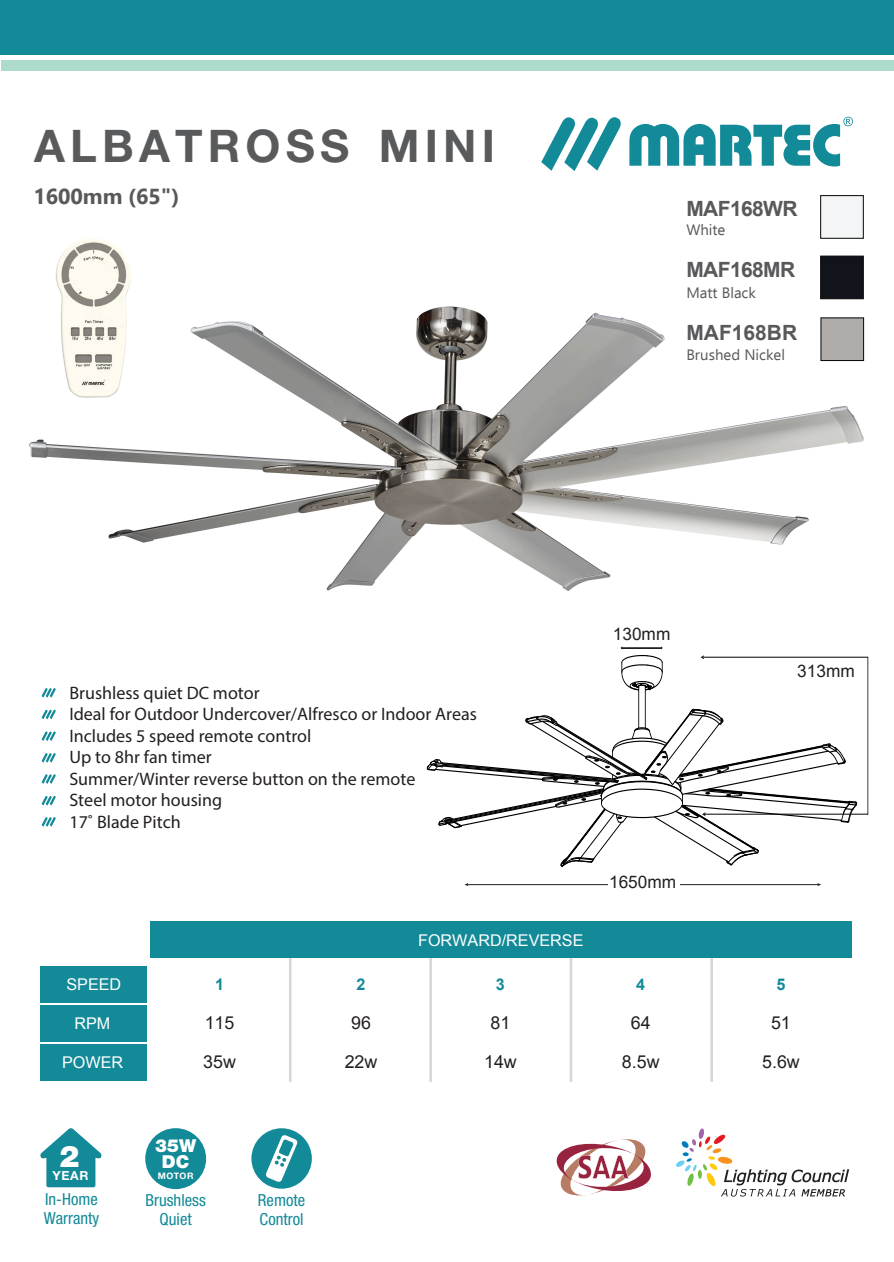
<style>
.page{position:relative;width:894px;height:1262px;background:#fff}
.page>*{position:absolute;margin:0;border:0;box-sizing:border-box;transform-origin:0 0}
.t1{font:700 45px "Helvetica Neue";letter-spacing:.115em;color:#595a5c}
.t2{font:900 29.85px "Helvetica Neue";color:#fff}
.t3{font:700 21.6px "Ebrima";letter-spacing:-.005em;color:#58595b}
.t4{font:700 21px "Arial";letter-spacing:-.03em;color:#58595b}
.t5{font:700 21px "Arial";color:#58595b}
.t6{font:18px/21.6px "Myriad Pro";color:#231f20}
.t7{font:17.85px "Arial";color:#231f20}
.t8{font:17.85px "Arial";color:#231f20}
.t9{font:900 17.85px/16.4px "Helvetica Neue";color:#fff;text-align:center}
.t10{font:17.25px "Arial";color:#231f20}
.t11{font:condensed 16.65px/18.8px "Helvetica Neue";color:#138a98;text-align:center}
.t12{font:condensed 16.5px/18.8px "Helvetica Neue";color:#138a98}
.t13{font:16.2px "Arial";color:#fff}
.t14{font:700 16.2px "Arial";color:#138a98}
.t15{font:16.2px "Arial";color:#fff}
.t16{font:15px "Ebrima";color:#58595b}
.t17{font:700 12.45px "Helvetica Neue";color:#fff}
.t18{font:700 8.85px "Helvetica Neue";letter-spacing:.05em;color:#fff}
.s1{font-style:inherit}
</style>
<div class="page">
<img style="left:29px;top:306px;width:836px;height:285px">
<svg style="left:541px;top:116px;width:312px;height:55px"></svg>
<div style="left:1px;top:60px;width:893px;height:10px;background:#addccd"></div>
<div style="left:0;top:0;width:894px;height:55px;background:#138a98"></div>
<div style="left:820px;top:195px;width:44px;height:44px;background:#f4f5f6;border:1px solid #040503"></div>
<div style="left:820px;top:256px;width:44px;height:43px;background:#12141c;border:1px solid #040503"></div>
<svg style="left:556px;top:1139px;width:95px;height:57px"></svg>
<svg style="left:676px;top:1128px;width:173px;height:68px"></svg>
<div style="left:703px;top:656px;width:165px;height:158px;border:1px solid #231f20"></div>
<hr style="left:467px;top:884px;width:352px;height:1px;background:#231f20">
<div style="left:608px;top:874px;width:72px;height:19px;background:#fff"></div>
<svg style="left:42px;top:688px;width:14px;height:9px"></svg>
<svg style="left:42px;top:709px;width:14px;height:10px"></svg>
<svg style="left:42px;top:731px;width:14px;height:10px"></svg>
<svg style="left:42px;top:753px;width:14px;height:9px"></svg>
<svg style="left:42px;top:774px;width:14px;height:10px"></svg>
<svg style="left:42px;top:796px;width:14px;height:9px"></svg>
<svg style="left:42px;top:817px;width:14px;height:9px"></svg>
<hr style="left:622px;top:648px;width:40px;height:1px;background:#231f20">
<div style="left:821px;top:317px;width:43px;height:44px;background:#afacaa;border:1px solid #040503"></div>
<svg style="left:427px;top:709px;width:430px;height:158px"></svg>
<svg style="left:621px;top:655px;width:42px;height:35px"></svg>
<img style="left:54px;top:239px;width:78px;height:160px">
<svg style="left:40px;top:1128px;width:62px;height:59px"></svg>
<div style="left:145px;top:1128px;width:61px;height:61px;background:#138a98;border-radius:50%"></div>
<div style="left:251px;top:1128px;width:61px;height:60px;background:#138a98;border-radius:50%"></div>
<svg style="left:266px;top:1135px;width:32px;height:47px"></svg>
<hr style="left:289px;top:955px;width:3px;height:127px;background:#d8d8d7">
<hr style="left:429px;top:955px;width:3px;height:127px;background:#d8d8d7">
<hr style="left:570px;top:955px;width:2px;height:127px;background:#d8d8d7">
<hr style="left:710px;top:955px;width:3px;height:127px;background:#d8d8d7">
<div style="left:150px;top:921px;width:702px;height:37px;background:#138a98"></div>
<div style="left:41px;top:966px;width:106px;height:36px;background:#138a98"></div>
<div style="left:41px;top:1005px;width:106px;height:36px;background:#138a98"></div>
<div style="left:41px;top:1044px;width:106px;height:36px;background:#138a98"></div>
<h1 class="t1" style="left:34px;top:118px;width:462px">ALBATROSS MINI</h1>
<p class="t3" style="left:34px;top:180px;width:147px">1600mm (65")</p>
<p class="t4" style="left:686px;top:194px;width:113px">MAF<span class="s1">1</span>68<span class="s1">W</span>R</p>
<p class="t16" style="left:686px;top:219px;width:41px">White</p>
<p class="t4" style="left:686px;top:255px;width:110px">MAF168MR</p>
<p class="t16" style="left:686px;top:282px;width:71px">Matt Black</p>
<p class="t5" style="left:686px;top:318px;width:112px">MAF168BR</p>
<p class="t16" style="left:686px;top:344px;width:100px">Brushed Nickel</p>
<p class="t6" style="left:69px;top:681px;width:409px">Brushless quiet DC motor<br>Ideal for Outdoor Undercover/Alfresco or Indoor Areas<br>Includes 5 speed remote control<br>Up to 8hr fan timer<br>Summer/Winter reverse button on the remote<br>Steel motor housing<br>17˚ Blade Pitch</p>
<p class="t13" style="left:418px;top:929px;width:167px">FORWARD/REVERSE</p>
<p class="t10" style="left:613px;top:622px;width:59px">130mm</p>
<p class="t10" style="left:609px;top:870px;width:69px">1650mm</p>
<p class="t10" style="left:797px;top:659px;width:59px">313mm</p>
<p class="t13" style="left:66px;top:974px;width:56px">SPEED</p>
<p class="t14" style="left:215px;top:973px;width:10px">1</p>
<p class="t14" style="left:357px;top:973px;width:10px">2</p>
<p class="t14" style="left:496px;top:973px;width:10px">3</p>
<p class="t14" style="left:636px;top:973px;width:10px">4</p>
<p class="t14" style="left:776px;top:973px;width:10px">5</p>
<p class="t15" style="left:74px;top:1012px;width:37px">RPM</p>
<p class="t7" style="left:205px;top:1010px;width:31px">115</p>
<p class="t7" style="left:351px;top:1010px;width:21px">96</p>
<p class="t7" style="left:491px;top:1010px;width:21px">81</p>
<p class="t7" style="left:631px;top:1010px;width:21px">64</p>
<p class="t7" style="left:771px;top:1010px;width:21px">51</p>
<p class="t8" style="left:203px;top:1050px;width:34px">3<span class="s1">5</span>w</p>
<p class="t8" style="left:345px;top:1050px;width:34px">2<span class="s1">2</span>w</p>
<p class="t7" style="left:484px;top:1049px;width:34px">14<span class="s1">w</span></p>
<p class="t7" style="left:622px;top:1049px;width:39px">8.5<span class="s1">w</span></p>
<p class="t8" style="left:762px;top:1050px;width:39px">5.<span class="s1">6</span>w</p>
<p class="t13" style="left:62px;top:1051px;width:63px">POWER</p>
<p class="t9" style="left:155px;top:1137px;width:43px">35W<br>DC</p>
<p class="t18" style="left:158px;top:1168px;width:37px">MOTOR</p>
<h2 class="t2" style="left:60px;top:1138px;width:21px">2</h2>
<p class="t17" style="left:53px;top:1168px;width:37px">YEAR</p>
<p class="t12" style="left:44px;top:1190px;width:57px">In-Home<br>Warranty</p>
<p class="t11" style="left:145px;top:1191px;width:62px">Brushless<br>Quiet</p>
<p class="t11" style="left:258px;top:1191px;width:49px;text-align:left">Remote<br>Control</p>
</div>
